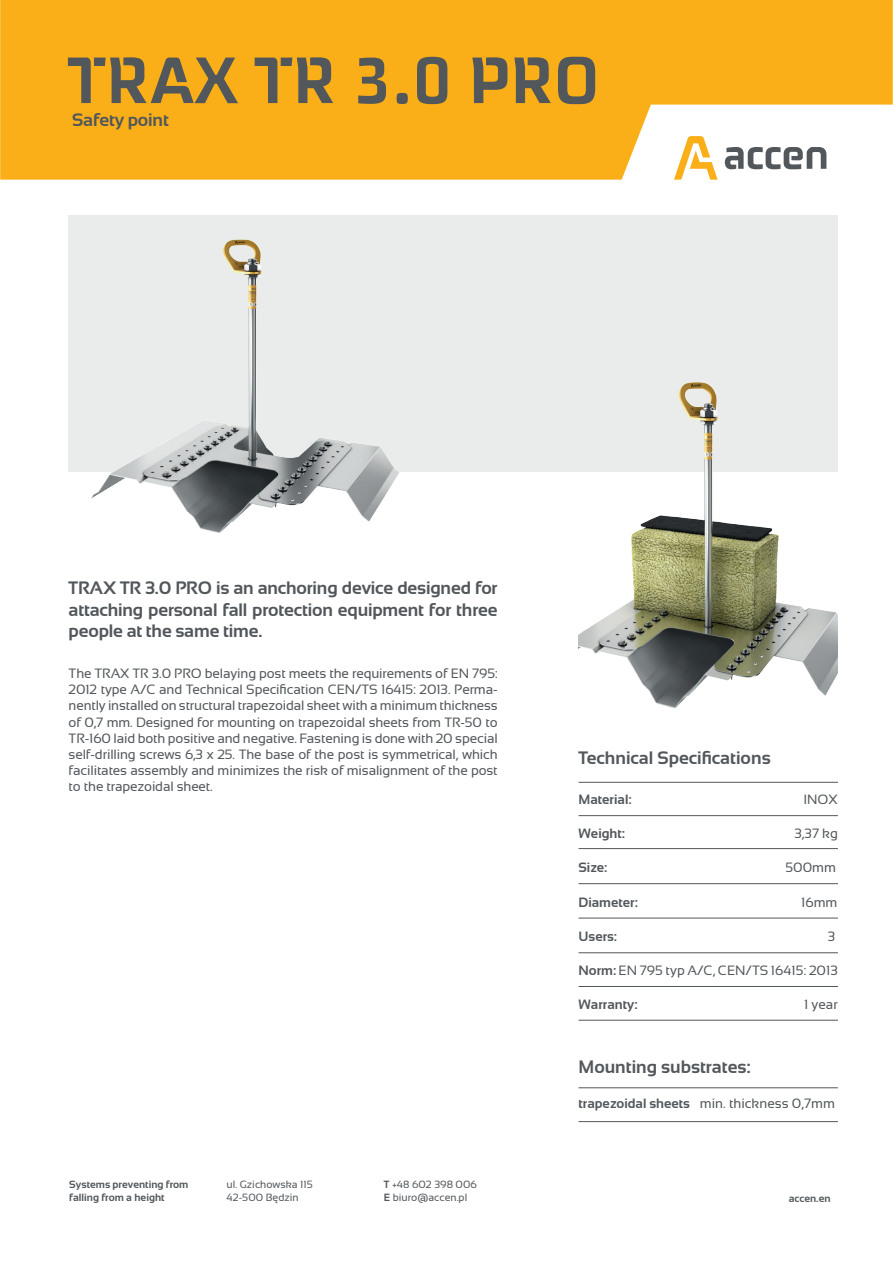
<style>
.page{position:relative;width:893px;height:1263px;background:#fff}
.page>*{position:absolute;margin:0;border:0;box-sizing:border-box;transform-origin:0 0}
.t1{font:67.5px "Accen";color:#52575b}
.t2{font:700 18px/21.6px "Sansation";letter-spacing:-.01em;color:#52575b;text-align:justify}
.t3{font:13.5px/16.2px "Sansation";color:#52575b;text-align:justify}
.t4{font:700 13.5px "Sansation";color:#52575b}
.t5{font:10.5px/13.2px "Sansation";color:#52575b}
.t6{font:700 10.5px/12.6px "Sansation";color:#52575b}
.s1{font-weight:700}
</style>
<div class="page">
<svg style="left:0;top:0;width:893px;height:180px;background:#f9b731"></svg>
<div style="left:68px;top:215px;width:770px;height:257px;background:#eaecec"></div>
<hr style="left:578px;top:782px;width:260px;height:1px;background:#52575b">
<hr style="left:578px;top:815px;width:260px;height:1px;background:#52575b">
<hr style="left:578px;top:848px;width:260px;height:1px;background:#52575b">
<hr style="left:578px;top:883px;width:260px;height:1px;background:#52575b">
<hr style="left:578px;top:918px;width:260px;height:1px;background:#52575b">
<hr style="left:578px;top:952px;width:260px;height:1px;background:#52575b">
<hr style="left:578px;top:986px;width:260px;height:1px;background:#52575b">
<hr style="left:578px;top:1020px;width:260px;height:1px;background:#52575b">
<hr style="left:578px;top:1087px;width:260px;height:1px;background:#52575b">
<hr style="left:578px;top:1121px;width:260px;height:1px;background:#52575b">
<img style="left:91px;top:239px;width:308px;height:294px">
<img style="left:578px;top:382px;width:260px;height:326px">
<h1 class="t1" style="left:68px;top:41px;width:532px">TRAX TR 3.0 PRO</h1>
<h2 class="t2" style="left:72px;top:109px;width:98px">Safety point</h2>
<h2 class="t2" style="left:69px;top:577px;width:430px">TRAX TR 3.0 PRO is an anchoring device designed for attaching personal fall protection equipment for three people at the same time.</h2>
<p class="t3" style="left:69px;top:665px;width:431px">The TRAX TR 3.0 PRO belaying post meets the requirements of EN 795:<br>2012 type A/C and Technical Specification CEN/TS 16415: 2013. Perma&shy;nently installed on structural trapezoidal sheet with a minimum thickness of 0,7 mm. Designed for mounting on trapezoidal sheets from TR-50 to TR-160 laid both positive and negative. Fastening is done with 20 special self-drilling screws 6,3 x 25. The base of the post is symmetrical, which facilitates assembly and minimizes the risk of misalignment of the post to the trapezoidal sheet.</p>
<p class="t6" style="left:69px;top:1178px;width:121px">Systems preventing from falling from a height</p>
<p class="t5" style="left:227px;top:1178px;width:88px">ul. Gzichowska 115<br>42-500 Będzin</p>
<p class="t5" style="left:384px;top:1178px;width:95px"><span class="s1">T</span> +48 602 398 006<br><span class="s1">E</span> biuro@accen.pl</p>
<h2 class="t2" style="left:578px;top:746px;width:194px">Technical Specifications</h2>
<p class="t4" style="left:578px;top:791px;width:55px">Material:</p>
<p class="t3" style="left:803px;top:791px;width:36px">INOX</p>
<p class="t4" style="left:578px;top:826px;width:48px">Weight:</p>
<p class="t3" style="left:794px;top:825px;width:45px">3,37 kg</p>
<p class="t4" style="left:578px;top:860px;width:30px">Size:</p>
<p class="t3" style="left:785px;top:859px;width:52px">500mm</p>
<p class="t4" style="left:578px;top:894px;width:61px">Diameter:</p>
<p class="t3" style="left:801px;top:894px;width:38px">16mm</p>
<p class="t4" style="left:578px;top:928px;width:40px">Users:</p>
<p class="t3" style="left:828px;top:928px;width:9px">3</p>
<p class="t3" style="left:578px;top:962px;width:261px"><span class="s1">Norm:</span> EN 795 typ A/C, CEN/TS 16415: 2013</p>
<p class="t4" style="left:578px;top:997px;width:61px">Warranty:</p>
<p class="t3" style="left:804px;top:996px;width:35px">1 year</p>
<h2 class="t2" style="left:578px;top:1056px;width:174px">Mounting substrates:</h2>
<p class="t3" style="left:578px;top:1095px;width:258px"><span class="s1">trapezoidal sheets</span> min. thickness 0,7mm</p>
<p class="t6" style="left:789px;top:1192px;width:43px">accen.en</p>
</div>
